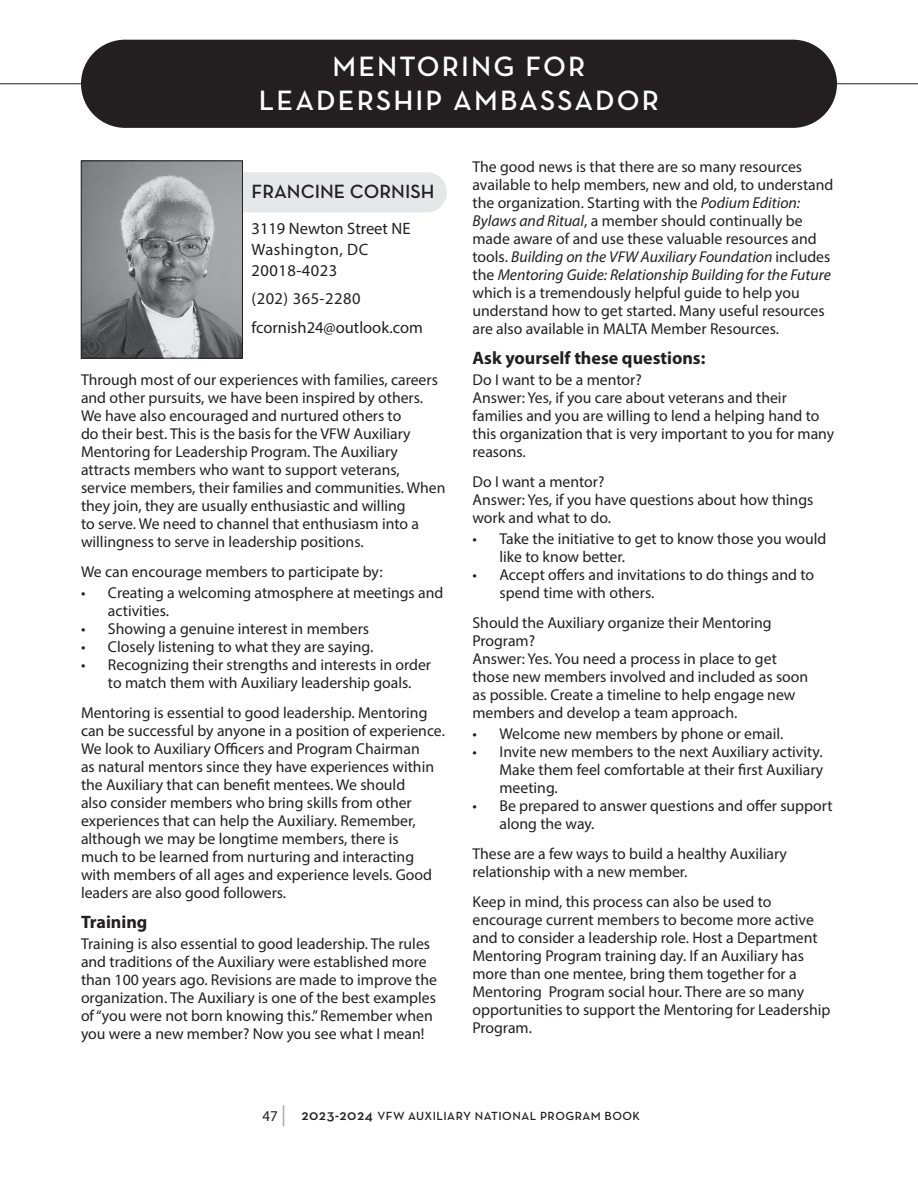
<style>
.page{position:relative;width:918px;height:1188px;background:#fff}
.page>*{position:absolute;margin:0;border:0;box-sizing:border-box;transform-origin:0 0}
.t1{font:600 28.5px/34.2px "Neutra Text";letter-spacing:.075em;color:#fff;text-align:center}
.t2{font:600 19.5px "Neutra Text";color:#231f20}
.t3{font:700 18px "Myriad Pro";color:#231f20}
.t4{font:16.5px/21px "Myriad Pro";letter-spacing:.025em;color:#231f20}
.t5{font:16.5px/28.5px "Myriad Pro";color:#231f20}
.t6{font:15.75px/18px "Myriad Pro";color:#231f20}
.t7{font:600 12px "Neutra Text";letter-spacing:.04em;color:#231f20}
.s1{font-style:italic}
.s2{font-family:"Myriad Pro";font-weight:400;font-size:15px}
.s3{font-family:"Myriad Pro";font-weight:400;font-size:21px;color:#a8a9ad}
.s4{font-size:15px}
</style>
<div class="page">
<div style="left:148px;top:172px;width:299px;height:40px;background:#e6e7e9;border-radius:20px"></div>
<div style="left:81px;top:40px;width:756px;height:88px;background:#231f20;border-radius:44px"></div>
<hr style="left:0;top:83px;width:918px;height:1px;background:#231f20">
<img style="left:83px;top:162px;width:158px;height:194px">
<div style="left:81px;top:160px;width:162px;height:198px;border:1px solid #231f20"></div>
<h1 class="t1" style="left:259px;top:49px;width:402px">MENTORING FOR<br>LEADERSHIP AMBASSADOR</h1>
<p class="t2" style="left:252px;top:179px;width:184px">FRANCINE CORNISH</p>
<p class="t4" style="left:252px;top:218px;width:160px">3119 Newton Street NE<br>Washington, DC<br>20018-4023</p>
<p class="t5" style="left:252px;top:284px;width:173px">(202) 365-2280 fcornish24@outlook.com</p>
<p class="t6" style="left:81px;top:371px;width:366px">Through most of our experiences with families, careers and other pursuits, we have been inspired by others.<br>We have also encouraged and nurtured others to<br>do their best. This is the basis for the VFW Auxiliary Mentoring for Leadership Program. The Auxiliary attracts members who want to support veterans, service members, their families and communities. When they join, they are usually enthusiastic and willing<br>to serve. We need to channel that enthusiasm into a willingness to serve in leadership positions.</p>
<p class="t6" style="left:81px;top:563px;width:303px">We can encourage members to participate by:</p>
<p class="t6" style="left:108px;top:584px;width:337px;text-indent:-27px">• Creating a welcoming atmosphere at meetings and activities.</p>
<p class="t6" style="left:81px;top:620px;width:290px">• Showing a genuine interest in members</p>
<p class="t6" style="left:81px;top:638px;width:294px">• Closely listening to what they are saying.</p>
<p class="t6" style="left:81px;top:656px;width:352px;text-align:center">• Recognizing their strengths and interests in order to match them with Auxiliary leadership goals.</p>
<p class="t6" style="left:81px;top:704px;width:365px">Mentoring is essential to good leadership. Mentoring can be successful by anyone in a position of experience.<br>We look to Auxiliary Officers and Program Chairman<br>as natural mentors since they have experiences within the Auxiliary that can benefit mentees. We should<br>also consider members who bring skills from other experiences that can help the Auxiliary. Remember, although we may be longtime members, there is<br>much to be learned from nurturing and interacting with members of all ages and experience levels. Good leaders are also good followers.</p>
<p class="t3" style="left:81px;top:911px;width:68px">Training</p>
<p class="t6" style="left:81px;top:935px;width:358px">Training is also essential to good leadership. The rules and traditions of the Auxiliary were established more than 100 years ago. Revisions are made to improve the organization. The Auxiliary is one of the best examples of “you were not born knowing this.” Remember when you were a new member? Now you see what I mean!</p>
<p class="t6" style="left:472px;top:158px;width:362px">The good news is that there are so many resources available to help members, new and old, to understand the organization. Starting with the <span class="s1">Podium Edition:<br>Bylaws and Ritual</span>, a member should continually be made aware of and use these valuable resources and tools. <span class="s1">Building on the VFW Auxiliary Foundation</span> includes the <span class="s1">Mentoring Guide: Relationship Building for the Future </span>which is a tremendously helpful guide to help you understand how to get started. Many useful resources are also available in MALTA Member Resources.</p>
<p class="t3" style="left:472px;top:347px;width:234px">Ask yourself these questions:</p>
<p class="t6" style="left:472px;top:371px;width:363px">Do I want to be a mentor?<br>Answer: Yes, if you care about veterans and their families and you are willing to lend a helping hand to this organization that is very important to you for many reasons.</p>
<p class="t6" style="left:472px;top:473px;width:342px">Do I want a mentor?<br>Answer: Yes, if you have questions about how things work and what to do.</p>
<p class="t6" style="left:499px;top:530px;width:328px;text-indent:-27px">• Take the initiative to get to know those you would like to know better.</p>
<p class="t6" style="left:499px;top:566px;width:316px;text-indent:-27px">• Accept offers and invitations to do things and to spend time with others.</p>
<p class="t6" style="left:472px;top:614px;width:337px">Should the Auxiliary organize their Mentoring Program?<br>Answer: Yes. You need a process in place to get those new members involved and included as soon as possible. Create a timeline to help engage new members and develop a team approach.</p>
<p class="t6" style="left:472px;top:725px;width:312px">• Welcome new members by phone or email.</p>
<p class="t6" style="left:499px;top:743px;width:325px;text-align:justify;text-indent:-27px">• Invite new members to the next Auxiliary activity.<br>Make them feel comfortable at their first Auxiliary meeting.</p>
<p class="t6" style="left:499px;top:797px;width:335px;text-indent:-27px">• Be prepared to answer questions and offer support along the way.</p>
<p class="t6" style="left:472px;top:845px;width:316px">These are a few ways to build a healthy Auxiliary relationship with a new member.</p>
<p class="t6" style="left:472px;top:893px;width:359px">Keep in mind, this process can also be used to encourage current members to become more active and to consider a leadership role. Host a Department Mentoring Program training day. If an Auxiliary has more than one mentee, bring them together for a Mentoring Program social hour. There are so many opportunities to support the Mentoring for Leadership Program.</p>
<p class="t7" style="left:263px;top:1109px;width:379px"><span class="s2">47</span> <span class="s3">|</span> <span class="s4">2023-2024</span> VFW AUXILIARY NATIONAL PROGRAM BOOK</p>
</div>
